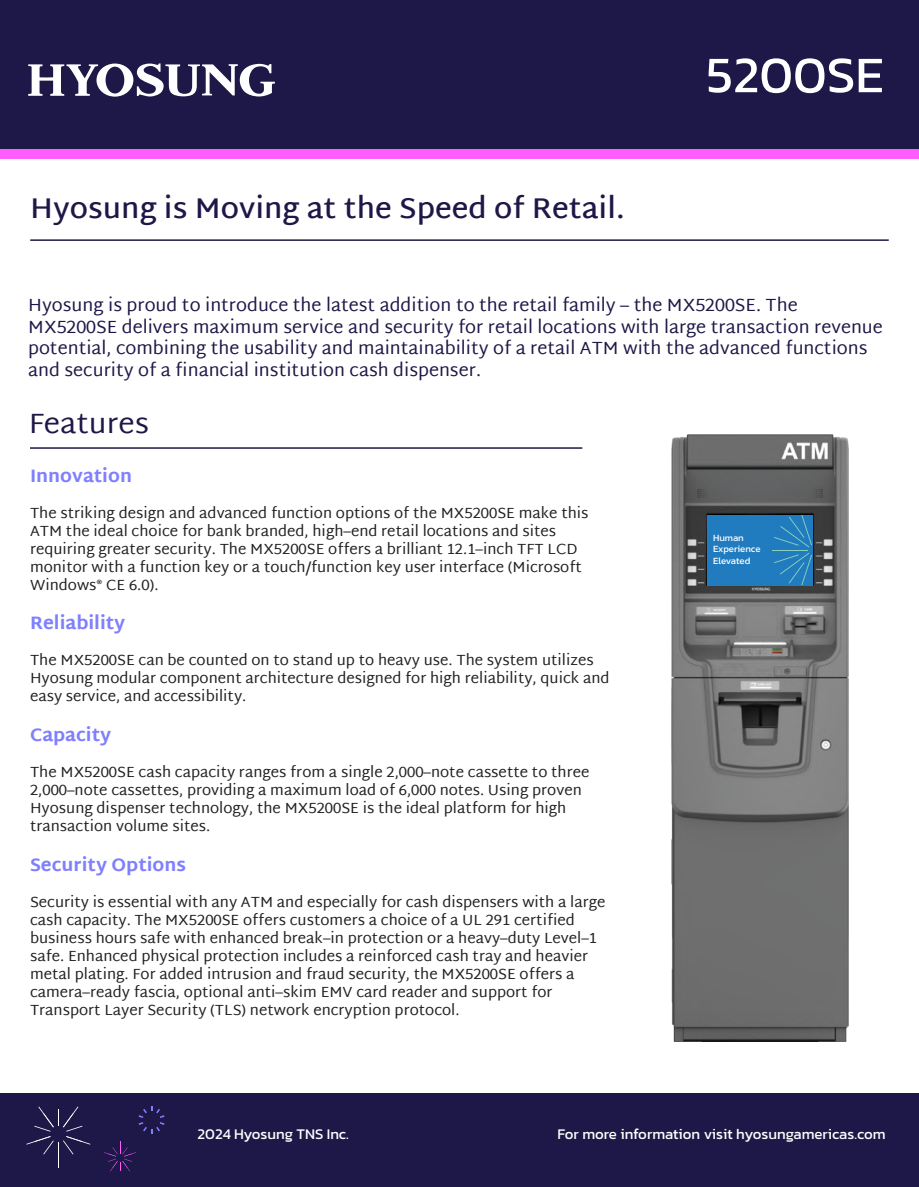
<style>
.page{position:relative;width:919px;height:1187px;background:#fff}
.page>*{position:absolute;margin:0;border:0;box-sizing:border-box;transform-origin:0 0}
.t1{font:51.75px "Kanit";color:#fff}
.t2{font:600 28.5px "Martel Sans";color:#1d1847}
.t3{font:28.5px "Martel Sans";color:#1d1847}
.t4{font:18px/21.6px "Martel Sans";color:#1d1847}
.t5{font:800 18px "Martel Sans";color:#8080ff}
.t6{font:15px/18px "Martel Sans";color:#221f1f}
.t7{font:15px "Kanit";color:#fff}
.t8{font:9.6px/11.6px "Kanit";color:#fff}
</style>
<div class="page">
<hr style="left:30px;top:447px;width:552px;height:2px;background:#1d1847">
<div style="left:0;top:0;width:918px;height:149px;background:#1d1847"></div>
<div style="left:0;top:149px;width:918px;height:9px;background:#ff5dff"></div>
<hr style="left:30px;top:239px;width:858px;height:2px;background:#1d1847">
<img style="left:671px;top:435px;width:177px;height:605px">
<div style="left:0;top:1092px;width:918px;height:94px;background:#1d1847"></div>
<svg style="left:139px;top:1106px;width:25px;height:27px"></svg>
<svg style="left:26px;top:1106px;width:64px;height:61px"></svg>
<svg style="left:104px;top:1141px;width:32px;height:30px"></svg>
<div style="left:707px;top:515px;width:105px;height:70px;background:#217bbf"></div>
<hr style="left:772px;top:549px;width:36px;height:1px;background:#88cfbc">
<svg style="left:774px;top:515px;width:38px;height:70px"></svg>
<svg style="left:28px;top:63px;width:247px;height:34px"></svg>
<h2 class="t2" style="left:30px;top:191px;width:596px">Hyosung is Moving at the Speed of Retail.</h2>
<h1 class="t1" style="left:706px;top:37px;width:179px">5200SE</h1>
<p class="t4" style="left:28px;top:294px;width:856px">Hyosung is proud to introduce the latest addition to the retail family – the MX5200SE. The MX5200SE delivers maximum service and security for retail locations with large transaction revenue potential, combining the usability and maintainability of a retail ATM with the advanced functions and security of a financial institution cash dispenser.</p>
<h2 class="t3" style="left:28px;top:407px;width:122px">Features</h2>
<p class="t5" style="left:30px;top:465px;width:103px">Innovation</p>
<p class="t6" style="left:30px;top:503px;width:560px">The striking design and advanced function options of the MX5200SE make this ATM the ideal choice for bank branded, high–end retail locations and sites requiring greater security. The MX5200SE offers a brilliant 12.1–inch TFT LCD monitor with a function key or a touch/function key user interface (Microsoft Windows® CE 6.0).</p>
<p class="t5" style="left:30px;top:612px;width:97px">Reliability</p>
<p class="t6" style="left:30px;top:651px;width:581px">The MX5200SE can be counted on to stand up to heavy use. The system utilizes<br>Hyosung modular component architecture designed for high reliability, quick and easy service, and accessibility.</p>
<p class="t5" style="left:30px;top:724px;width:83px">Capacity</p>
<p class="t6" style="left:30px;top:762px;width:561px">The MX5200SE cash capacity ranges from a single 2,000–note cassette to three 2,000–note cassettes, providing a maximum load of 6,000 notes. Using proven Hyosung dispenser technology, the MX5200SE is the ideal platform for high transaction volume sites.</p>
<p class="t5" style="left:30px;top:853px;width:158px">Security Options</p>
<p class="t6" style="left:30px;top:892px;width:577px">Security is essential with any ATM and especially for cash dispensers with a large cash capacity. The MX5200SE offers customers a choice of a UL 291 certified business hours safe with enhanced break–in protection or a heavy–duty Level–1 safe. Enhanced physical protection includes a reinforced cash tray and heavier metal plating. For added intrusion and fraud security, the MX5200SE offers a camera–ready fascia, optional anti–skim EMV card reader and support for Transport Layer Security (TLS) network encryption protocol.</p>
<p class="t8" style="left:713px;top:531px;width:49px">Human<br>Experience<br>Elevated</p>
<p class="t7" style="left:198px;top:1122px;width:153px">2024 Hyosung TNS Inc.</p>
<p class="t7" style="left:557px;top:1122px;width:330px">For more information visit hyosungamericas.com</p>
</div>
